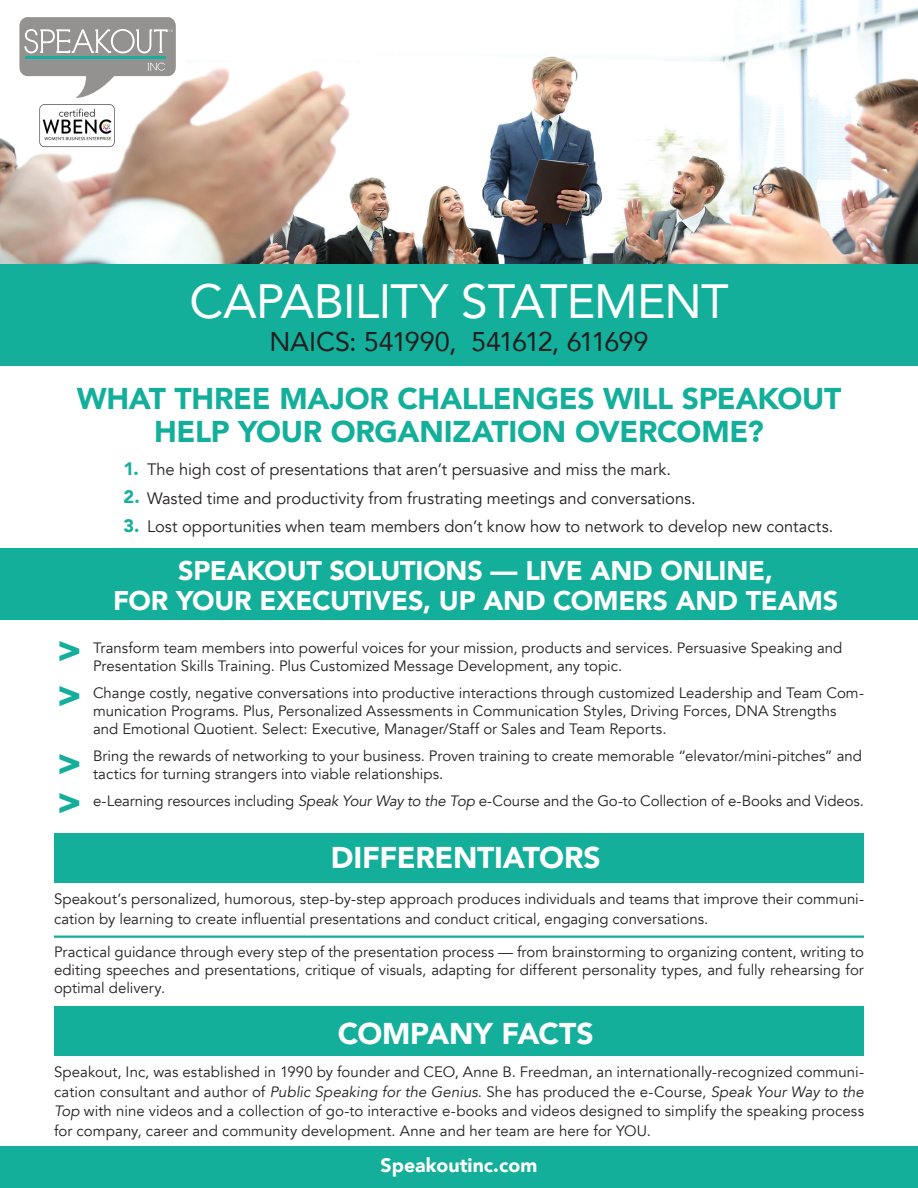
<style>
.page{position:relative;width:918px;height:1188px;background:#fff}
.page>*{position:absolute;margin:0;border:0;box-sizing:border-box;transform-origin:0 0}
.t1{font:48px "Avenir";letter-spacing:-.015em;color:#fff}
.t2{font:900 39px/45.2px "Avenir";color:#13af9b}
.t3{font:900 30px/33px "Avenir";letter-spacing:-.01em;color:#13af9b;text-align:center}
.t4{font:900 30px "Avenir";letter-spacing:-.01em;color:#fff}
.t5{font:900 27px/30px "Avenir";letter-spacing:-.01em;color:#fff;text-align:center}
.t6{font:27px "Avenir";letter-spacing:-.04em;color:#231f20}
.t7{font:900 19.5px "Avenir";color:#fff}
.t8{font:900 18px "Avenir";color:#13af9b}
.t9{font:16.5px "Avenir";letter-spacing:-.005em;color:#231f20}
.t10{font:15px/18px "Avenir";color:#231f20}
.s1{font-weight:900;font-size:18px;color:#13af9b}
.s2{font-style:italic}
</style>
<div class="page">
<img style="left:0;top:0;width:918px;height:264px">
<div style="left:0;top:548px;width:918px;height:72px;background:#13af9b"></div>
<div style="left:0;top:264px;width:918px;height:102px;background:#13af9b"></div>
<img style="left:38px;top:104px;width:78px;height:44px">
<div style="left:54px;top:833px;width:810px;height:50px;background:#13af9b"></div>
<div style="left:0;top:1147px;width:918px;height:41px;background:#13af9b"></div>
<div style="left:54px;top:1007px;width:810px;height:49px;background:#13af9b"></div>
<hr style="left:54px;top:936px;width:810px;height:2px;background:#13af9b">
<svg style="left:19px;top:17px;width:157px;height:81px"></svg>
<h1 class="t1" style="left:189px;top:263px;width:541px">CAPABILITY STATEMENT</h1>
<h3 class="t6" style="left:270px;top:320px;width:380px">NAICS: 541990, 541612, 611699</h3>
<h3 class="t3" style="left:77px;top:382px;width:766px">WHAT THREE MAJOR CHALLENGES WILL SPEAKOUT<br>HELP YOUR ORGANIZATION OVERCOME?</h3>
<p class="t8" style="left:124px;top:454px;width:17px">1.</p>
<p class="t9" style="left:147px;top:460px;width:526px">The high cost of presentations that aren’t persuasive and miss the mark.</p>
<p class="t9" style="left:124px;top:488px;width:574px"><span class="s1">2.</span> Wasted time and productivity from frustrating meetings and conversations.</p>
<p class="t9" style="left:124px;top:517px;width:711px"><span class="s1">3.</span> Lost opportunities when team members don’t know how to network to develop new contacts.</p>
<h2 class="t2" style="left:57px;top:626px;width:27px">&gt; &gt;</h2>
<h2 class="t2" style="left:57px;top:741px;width:27px;line-height:39.5px">&gt; &gt;</h2>
<h3 class="t5" style="left:113px;top:555px;width:727px">SPEAKOUT SOLUTIONS — LIVE AND ONLINE,<br>FOR YOUR EXECUTIVES, UP AND COMERS AND TEAMS</h3>
<p class="t10" style="left:93px;top:639px;width:751px">Transform team members into powerful voices for your mission, products and services. Persuasive Speaking and<br>Presentation Skills Training. Plus Customized Message Development, any topic.</p>
<p class="t10" style="left:93px;top:684px;width:772px">Change costly, negative conversations into productive interactions through customized Leadership and Team Com&shy;munication Programs. Plus, Personalized Assessments in Communication Styles, Driving Forces, DNA Strengths and Emotional Quotient. Select: Executive, Manager/Staff or Sales and Team Reports.</p>
<p class="t10" style="left:93px;top:747px;width:771px">Bring the rewards of networking to your business. Proven training to create memorable “elevator/mini-pitches” and tactics for turning strangers into viable relationships.</p>
<p class="t10" style="left:93px;top:792px;width:772px">e-Learning resources including <span class="s2">Speak Your Way to the Top</span> e-Course and the Go-to Collection of e-Books and Videos.</p>
<h3 class="t4" style="left:331px;top:832px;width:271px">DIFFERENTIATORS</h3>
<p class="t10" style="left:54px;top:889px;width:811px;line-height:19.5px">Speakout’s personalized, humorous, step-by-step approach produces individuals and teams that improve their communi&shy;cation by learning to create influential presentations and conduct critical, engaging conversations.</p>
<p class="t10" style="left:54px;top:943px;width:811px;text-align:justify">Practical guidance through every step of the presentation process — from brainstorming to organizing content, writing to editing speeches and presentations, critique of visuals, adapting for different personality types, and fully rehearsing for optimal delivery.</p>
<h3 class="t4" style="left:338px;top:1008px;width:257px">COMPANY FACTS</h3>
<p class="t10" style="left:54px;top:1062px;width:812px;line-height:19.5px;text-align:justify">Speakout, Inc, was established in 1990 by founder and CEO, Anne B. Freedman, an internationally-recognized communi&shy;cation consultant and author of <span class="s2">Public Speaking for the Genius</span>. She has produced the e-Course, <span class="s2">Speak Your Way to the Top</span> with nine videos and a collection of go-to interactive e-books and videos designed to simplify the speaking process for company, career and community development. Anne and her team are here for YOU.</p>
<h3 class="t7" style="left:381px;top:1148px;width:158px">Speakoutinc.com</h3>
</div>
